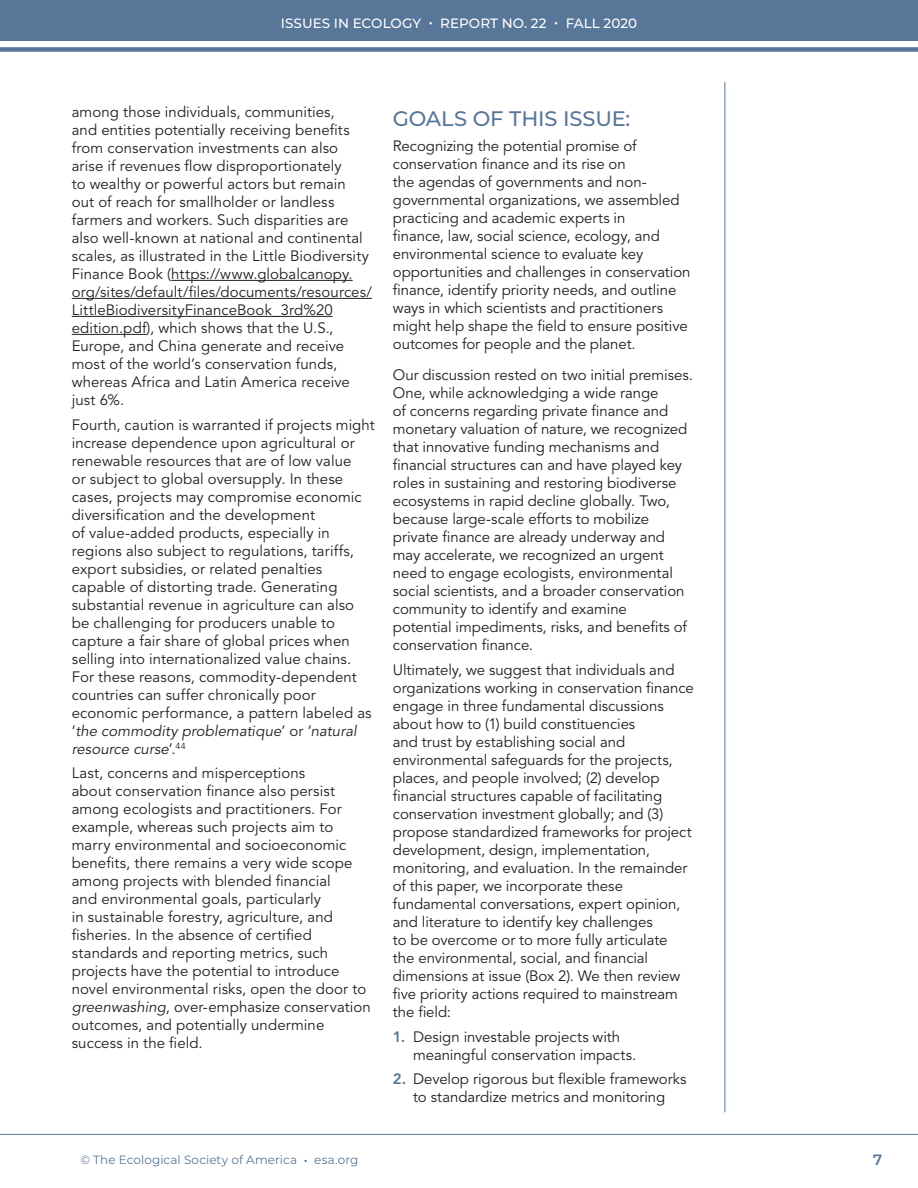
<style>
.page{position:relative;width:918px;height:1188px;background:#fff}
.page>*{position:absolute;margin:0;border:0;box-sizing:border-box;transform-origin:0 0}
.t1{font:500 21px "Montserrat";letter-spacing:-.005em;color:#587698}
.t2{font:15px/18px "Avenir LT Std";color:#231f20}
.t3{font:600 15px "Montserrat";color:#587698}
.t4{font:500 13.5px "Montserrat";letter-spacing:.005em;color:#fff}
.t5{font:12px "Montserrat";letter-spacing:.005em;color:#587698}
.s1{font-style:italic}
.s2{font-weight:800;color:#587698}
.s3{font-size:15px}
</style>
<div class="page">
<div style="left:0;top:0;width:918px;height:41px;background:#587698"></div>
<div style="left:0;top:47px;width:918px;height:5px;background:#587698"></div>
<hr style="left:0;top:1134px;width:918px;height:1px;background:#587698">
<hr style="left:724px;top:82px;width:1px;height:1030px;background:#587698">
<hr style="left:171px;top:280px;width:182px;height:1px;background:#231f20">
<hr style="left:72px;top:298px;width:300px;height:1px;background:#231f20">
<hr style="left:72px;top:316px;width:261px;height:1px;background:#231f20">
<hr style="left:72px;top:334px;width:75px;height:1px;background:#231f20">
<p class="t4" style="left:281px;top:14px;width:358px">ISSUES IN ECOLOGY • REPORT NO. 22 • FALL 2020</p>
<p class="t2" style="left:72px;top:103px;width:302px">among those individuals, communities,<br>and entities potentially receiving benefits from conservation investments can also arise if revenues flow disproportionately<br>to wealthy or powerful actors but remain out of reach for smallholder or landless farmers and workers. Such disparities are also well-known at national and continental scales, as illustrated in the Little Biodiversity Finance Book (https://www.globalcanopy. org/sites/default/files/documents/resources/ LittleBiodiversityFinanceBook_3rd%20 edition.pdf), which shows that the U.S., Europe, and China generate and receive most of the world’s conservation funds, whereas Africa and Latin America receive just 6%.</p>
<p class="t2" style="left:72px;top:416px;width:305px">Fourth, caution is warranted if projects might increase dependence upon agricultural or renewable resources that are of low value<br>or subject to global oversupply. In these cases, projects may compromise economic diversification and the development<br>of value-added products, especially in regions also subject to regulations, tariffs, export subsidies, or related penalties capable of distorting trade. Generating substantial revenue in agriculture can also be challenging for producers unable to capture a fair share of global prices when selling into internationalized value chains.<br>For these reasons, commodity-dependent countries can suffer chronically poor economic performance, a pattern labeled as ‘<span class="s1">the commodity problematique</span>’ or ‘<span class="s1">natural resource curse</span>’.<sup>44</sup></p>
<p class="t2" style="left:72px;top:765px;width:301px">Last, concerns and misperceptions<br>about conservation finance also persist among ecologists and practitioners. For example, whereas such projects aim to marry environmental and socioeconomic benefits, there remains a very wide scope among projects with blended financial<br>and environmental goals, particularly<br>in sustainable forestry, agriculture, and fisheries. In the absence of certified standards and reporting metrics, such projects have the potential to introduce novel environmental risks, open the door to <span class="s1">greenwashing</span>, over-emphasize conservation outcomes, and potentially undermine success in the field.</p>
<p class="t1" style="left:393px;top:104px;width:239px">GOALS OF THIS ISSUE:</p>
<p class="t2" style="left:393px;top:137px;width:299px">Recognizing the potential promise of conservation finance and its rise on<br>the agendas of governments and non&shy;governmental organizations, we assembled practicing and academic experts in<br>finance, law, social science, ecology, and environmental science to evaluate key opportunities and challenges in conservation finance, identify priority needs, and outline ways in which scientists and practitioners might help shape the field to ensure positive outcomes for people and the planet.</p>
<p class="t2" style="left:393px;top:366px;width:302px">Our discussion rested on two initial premises.<br>One, while acknowledging a wide range<br>of concerns regarding private finance and monetary valuation of nature, we recognized that innovative funding mechanisms and financial structures can and have played key roles in sustaining and restoring biodiverse ecosystems in rapid decline globally. Two, because large-scale efforts to mobilize private finance are already underway and may accelerate, we recognized an urgent need to engage ecologists, environmental social scientists, and a broader conservation community to identify and examine<br>potential impediments, risks, and benefits of conservation finance.</p>
<p class="t2" style="left:393px;top:661px;width:303px">Ultimately, we suggest that individuals and organizations working in conservation finance engage in three fundamental discussions about how to (1) build constituencies<br>and trust by establishing social and environmental safeguards for the projects, places, and people involved; (2) develop financial structures capable of facilitating conservation investment globally; and (3) propose standardized frameworks for project development, design, implementation, monitoring, and evaluation. In the remainder of this paper, we incorporate these fundamental conversations, expert opinion, and literature to identify key challenges<br>to be overcome or to more fully articulate<br>the environmental, social, and financial dimensions at issue (Box 2). We then review five priority actions required to mainstream the field:</p>
<p class="t2" style="left:413px;top:1028px;width:225px;text-indent:-20px"><span class="s2">1.</span> Design investable projects with meaningful conservation impacts.</p>
<p class="t2" style="left:393px;top:1071px;width:295px;text-align:center"><span class="s2">2.</span> Develop rigorous but flexible frameworks to standardize metrics and monitoring</p>
<p class="t5" style="left:80px;top:1151px;width:279px">© The Ecological Society of America <span class="s3">•</span> esa.org</p>
<p class="t3" style="left:873px;top:1149px;width:11px">7</p>
</div>
